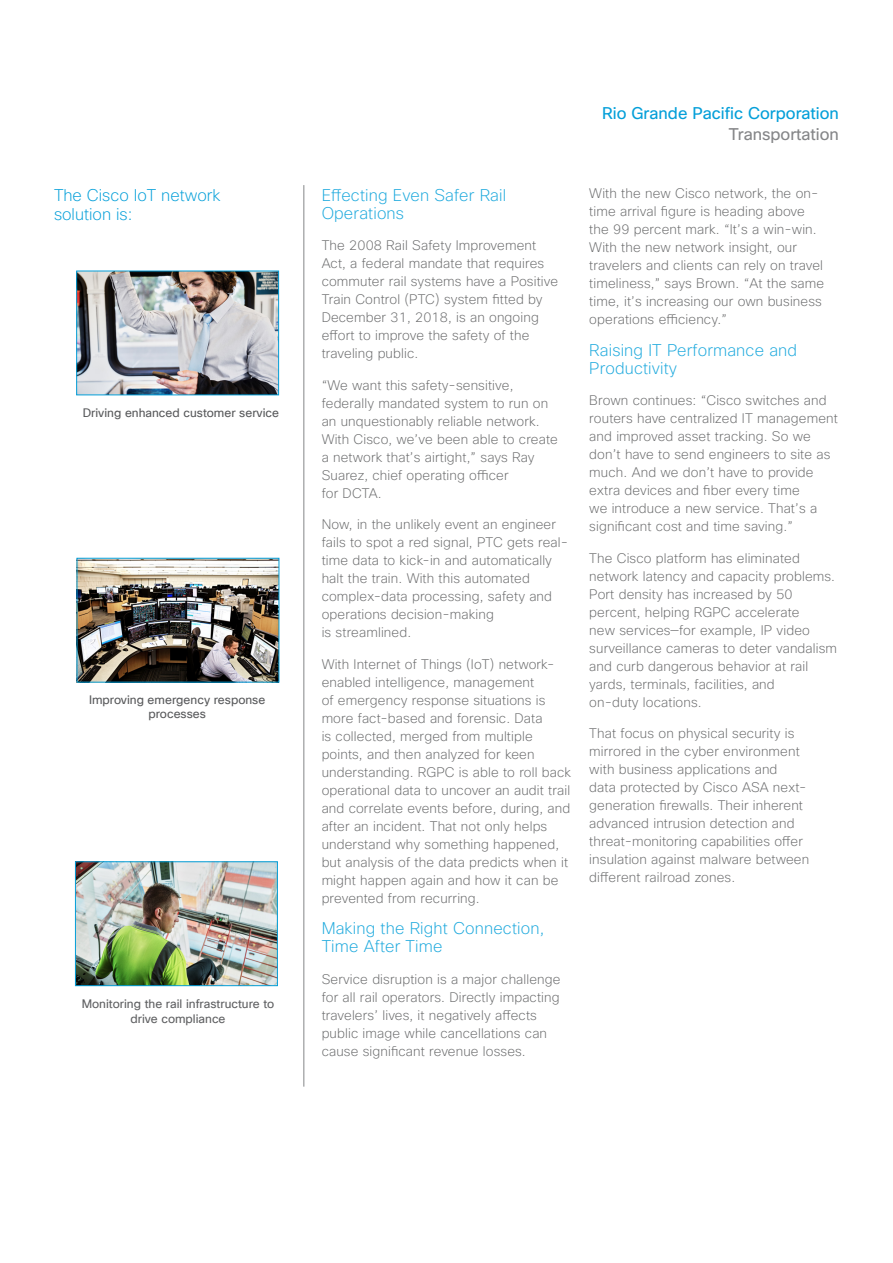
<style>
.page{position:relative;width:893px;height:1263px;background:#fff}
.page>*{position:absolute;margin:0;border:0;box-sizing:border-box;transform-origin:0 0}
.Body{font:200 16.5px/18px "Cisco Sans";letter-spacing:.01em;color:#1da9dd}
.Subhead_02{font:200 16.5px/19.8px "Cisco Sans";color:#049fd9}
.t1{font:16.5px "Cisco Sans";color:#049fd9}
.t2{font:16.5px "Cisco Sans";color:#858688}
.Body-2{font:200 13.5px/18px "Cisco Sans";letter-spacing:.01em;color:#696a6b}
.Results{font:12px/14.4px "Cisco Sans TT";color:#58595b;text-align:center}
.Results-2{font:12px/14.4px "Cisco Sans TT";color:#5f6062;text-align:center}
</style>
<div class="page">
<img style="left:79px;top:560px;width:198px;height:120px">
<img style="left:77px;top:863px;width:199px;height:121px">
<div style="left:75px;top:861px;width:203px;height:125px;border:1px solid #049fd9"></div>
<hr style="left:304px;top:185px;width:1px;height:901px;background:#858688">
<img style="left:78px;top:273px;width:199px;height:120px">
<div style="left:76px;top:271px;width:203px;height:124px;border:1px solid #049fd9"></div>
<p class="Subhead_02" style="left:54px;top:185px;width:168px">The Cisco IoT network solution is:</p>
<p class="Results" style="left:83px;top:406px;width:198px">Driving enhanced customer service</p>
<p class="Results" style="left:89px;top:692px;width:178px">Improving emergency response processes</p>
<p class="Results-2" style="left:82px;top:997px;width:194px">Monitoring the rail infrastructure to drive compliance</p>
<p class="Body" style="left:322px;top:186px;width:186px">Effecting Even Safer Rail<br>Operations</p>
<p class="Body-2" style="left:322px;top:236px;width:238px">The 2008 Rail Safety Improvement<br>Act, a federal mandate that requires commuter rail systems have a Positive<br>Train Control (PTC) system fitted by<br>December 31, 2018, is an ongoing effort to improve the safety of the traveling public.</p>
<p class="Body-2" style="left:322px;top:376px;width:238px">“We want this safety-sensitive, federally mandated system to run on an unquestionably reliable network.<br>With Cisco, we’ve been able to create a network that’s airtight,” says Ray<br>Suarez, chief operating officer<br>for DCTA.</p>
<p class="Body-2" style="left:322px;top:515px;width:248px">Now, in the unlikely event an engineer fails to spot a red signal, PTC gets real&shy;time data to kick-in and automatically halt the train. With this automated complex-data processing, safety and operations decision-making<br>is streamlined.</p>
<p class="Body-2" style="left:322px;top:655px;width:251px">With Internet of Things (IoT) network&shy;enabled intelligence, management<br>of emergency response situations is more fact-based and forensic. Data<br>is collected, merged from multiple points, and then analyzed for keen understanding. RGPC is able to roll back operational data to uncover an audit trail and correlate events before, during, and after an incident. That not only helps understand why something happened, but analysis of the data predicts when it might happen again and how it can be prevented from recurring.</p>
<p class="Body" style="left:322px;top:919px;width:224px">Making the Right Connection,<br>Time After Time</p>
<p class="Body-2" style="left:322px;top:970px;width:240px">Service disruption is a major challenge for all rail operators. Directly impacting travelers’ lives, it negatively affects public image while cancellations can cause significant revenue losses.</p>
<p class="t1" style="left:602px;top:103px;width:238px">Rio Grande Pacific Corporation</p>
<p class="t2" style="left:729px;top:124px;width:112px">Transportation</p>
<p class="Body-2" style="left:589px;top:184px;width:236px">With the new Cisco network, the on&shy;time arrival figure is heading above the 99 percent mark. “It’s a win-win.<br>With the new network insight, our travelers and clients can rely on travel timeliness,” says Brown. “At the same time, it’s increasing our own business operations efficiency.”</p>
<p class="Body" style="left:589px;top:341px;width:209px">Raising IT Performance and<br>Productivity</p>
<p class="Body-2" style="left:589px;top:391px;width:250px">Brown continues: “Cisco switches and routers have centralized IT management and improved asset tracking. So we don’t have to send engineers to site as much. And we don’t have to provide extra devices and fiber every time<br>we introduce a new service. That’s a significant cost and time saving.”</p>
<p class="Body-2" style="left:589px;top:549px;width:249px">The Cisco platform has eliminated network latency and capacity problems.<br>Port density has increased by 50 percent, helping RGPC accelerate<br>new services—for example, IP video surveillance cameras to deter vandalism and curb dangerous behavior at rail yards, terminals, facilities, and<br>on-duty locations.</p>
<p class="Body-2" style="left:589px;top:724px;width:221px">That focus on physical security is mirrored in the cyber environment with business applications and<br>data protected by Cisco ASA next&shy;generation firewalls. Their inherent advanced intrusion detection and threat-monitoring capabilities offer insulation against malware between different railroad zones.</p>
</div>
